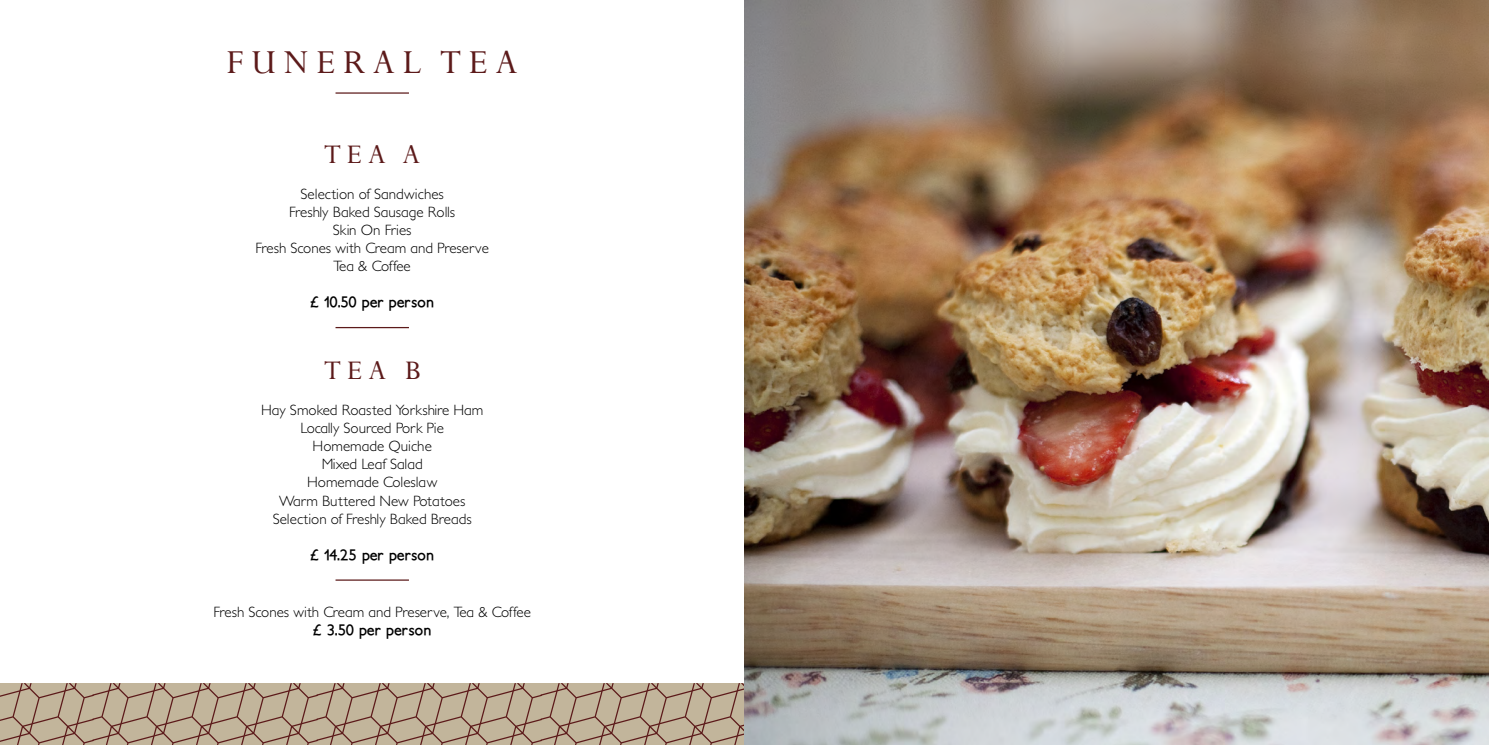
<style>
.page{position:relative;width:1489px;height:745px;background:#fff}
.page>*{position:absolute;margin:0;border:0;box-sizing:border-box;transform-origin:0 0}
.t1{font:37.5px "Perpetua";letter-spacing:.2em;color:#5c1a1a}
.t2{font:30px "Perpetua";letter-spacing:.2em;color:#5c1a1a}
.t3{font:300 15px/18px "Petita";color:#000;text-align:center}
.t4{font:700 15px "Petita";color:#000}
</style>
<div class="page">
<hr style="left:335px;top:92px;width:74px;height:2px;background:#5c1a1a">
<hr style="left:335px;top:327px;width:74px;height:1px;background:#5c1a1a">
<svg style="left:0;top:683px;width:744px;height:61px;background:#b5a28b"></svg>
<hr style="left:335px;top:579px;width:74px;height:1px;background:#5c1a1a">
<img style="left:744px;top:0;width:744px;height:744px">
<h1 class="t1" style="left:227px;top:39px;width:293px">FUNERAL TEA</h1>
<h2 class="t2" style="left:324px;top:135px;width:98px">TEA A</h2>
<p class="t3" style="left:255px;top:185px;width:235px">Selection of Sandwiches<br>Freshly Baked Sausage Rolls<br>Skin On Fries<br>Fresh Scones with Cream and Preserve<br>Tea &amp; Coffee</p>
<p class="t4" style="left:310px;top:293px;width:126px">£ 10.50 per person</p>
<h2 class="t2" style="left:324px;top:351px;width:98px">TEA B</h2>
<p class="t3" style="left:261px;top:401px;width:224px">Hay Smoked Roasted Yorkshire Ham<br>Locally Sourced Pork Pie<br>Homemade Quiche<br>Mixed Leaf Salad<br>Homemade Coleslaw<br>Warm Buttered New Potatoes<br>Selection of Freshly Baked Breads</p>
<p class="t4" style="left:310px;top:545px;width:126px">£ 14.25 per person</p>
<p class="t3" style="left:213px;top:602px;width:319px">Fresh Scones with Cream and Preserve, Tea &amp; Coffee</p>
<p class="t4" style="left:313px;top:620px;width:120px">£ 3.50 per person</p>
</div>
